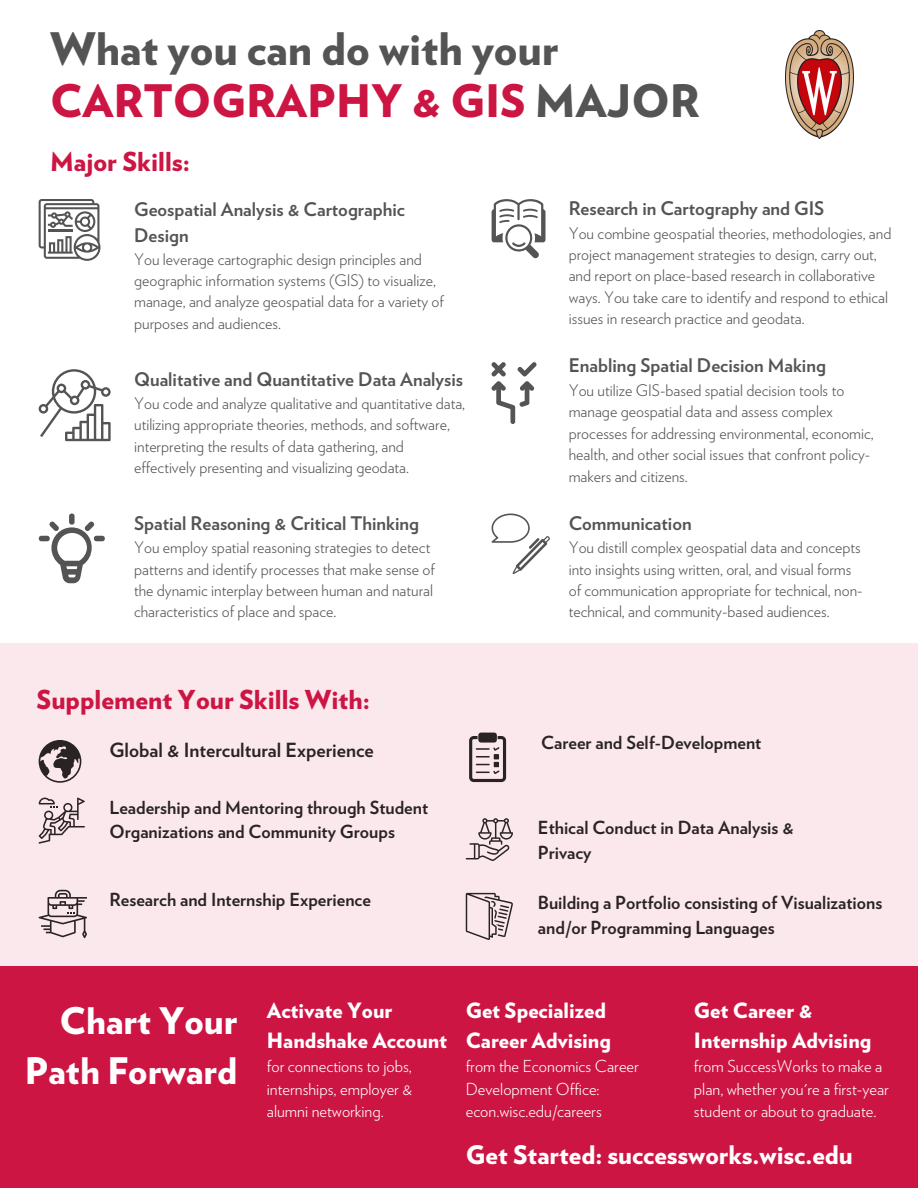
<style>
.page{position:relative;width:918px;height:1188px;background:#fff}
.page>*{position:absolute;margin:0;border:0;box-sizing:border-box;transform-origin:0 0}
.t1{font:900 44.7px "Verlag";color:#545454}
.t2{font:900 44.7px "Verlag";color:#cd1543}
.t3{font:900 36.6px/50.7px "Verlag";color:#fff;text-align:right}
.t4{font:900 26.1px "Verlag";color:#cd1543}
.t5{font:900 25.5px "Verlag";color:#fff}
.t6{font:900 21px/29.2px "Verlag";color:#fff}
.t7{font:700 19.5px "Verlag";color:#2a2323}
.t8{font:700 18.75px/25.8px "Verlag";color:#545454}
.t9{font:700 18px/24.8px "Verlag";color:#2a2323}
.t10{font:300 16.5px/22.5px "Verlag";color:#fff}
.t11{font:300 15.9px/21.3px "Verlag";color:#545454}
.s1{color:#545454}
</style>
<div class="page">
<img style="left:785px;top:31px;width:69px;height:108px">
<div style="left:0;top:966px;width:918px;height:222px;background:#cd1543"></div>
<div style="left:0;top:643px;width:918px;height:323px;background:#fae8ed"></div>
<svg style="left:492px;top:514px;width:58px;height:60px"></svg>
<div style="left:69px;top:514px;width:6px;height:11px;background:#545454;border-radius:3px"></div>
<svg style="left:49px;top:521px;width:45px;height:62px"></svg>
<div style="left:39px;top:536px;width:11px;height:5px;background:#545454;border-radius:3px"></div>
<div style="left:94px;top:536px;width:11px;height:5px;background:#545454;border-radius:3px"></div>
<svg style="left:39px;top:369px;width:72px;height:72px"></svg>
<svg style="left:492px;top:199px;width:53px;height:60px"></svg>
<svg style="left:39px;top:199px;width:62px;height:62px"></svg>
<svg style="left:492px;top:362px;width:45px;height:62px"></svg>
<svg style="left:39px;top:798px;width:46px;height:46px;background:#c7b7bb"></svg>
<svg style="left:39px;top:740px;width:42px;height:43px;background:#908486"></svg>
<svg style="left:39px;top:890px;width:48px;height:48px;background:#c4b5b9"></svg>
<svg style="left:469px;top:733px;width:37px;height:49px;background:#a5989b"></svg>
<svg style="left:466px;top:818px;width:47px;height:43px;background:#c9babd"></svg>
<svg style="left:466px;top:893px;width:47px;height:47px;background:#cbbcc0"></svg>
<p class="t1" style="left:50px;top:22px;width:510px">What you can do with your</p>
<p class="t2" style="left:50px;top:75px;width:651px">CARTOGRAPHY &amp; GIS <span class="s1">MAJOR</span></p>
<p class="t4" style="left:50px;top:146px;width:141px">Major Skills:</p>
<p class="t8" style="left:134px;top:197px;width:272px">Geospatial Analysis &amp; Cartographic<br>Design</p>
<p class="t11" style="left:134px;top:248px;width:311px">You leverage cartographic design principles and geographic information systems (GIS) to visualize, manage, and analyze geospatial data for a variety of purposes and audiences.</p>
<p class="t8" style="left:134px;top:367px;width:330px">Qualitative and Quantitative Data Analysis</p>
<p class="t11" style="left:134px;top:393px;width:333px">You code and analyze qualitative and quantitative data, utilizing appropriate theories, methods, and software, interpreting the results of data gathering, and effectively presenting and visualizing geodata.</p>
<p class="t8" style="left:134px;top:510px;width:286px">Spatial Reasoning &amp; Critical Thinking</p>
<p class="t11" style="left:134px;top:537px;width:302px">You employ spatial reasoning strategies to detect patterns and identify processes that make sense of the dynamic interplay between human and natural characteristics of place and space.</p>
<p class="t4" style="left:37px;top:683px;width:335px">Supplement Your Skills With:</p>
<p class="t7" style="left:110px;top:738px;width:266px">Global &amp; Intercultural Experience</p>
<p class="t9" style="left:110px;top:795px;width:320px">Leadership and Mentoring through Student<br>Organizations and Community Groups</p>
<p class="t9" style="left:110px;top:887px;width:263px">Research and Internship Experience</p>
<p class="t8" style="left:569px;top:195px;width:257px">Research in Cartography and GIS</p>
<p class="t11" style="left:569px;top:222px;width:324px">You combine geospatial theories, methodologies, and project management strategies to design, carry out, and report on place-based research in collaborative ways. You take care to identify and respond to ethical issues in research practice and geodata.</p>
<p class="t8" style="left:569px;top:353px;width:259px">Enabling Spatial Decision Making</p>
<p class="t11" style="left:569px;top:380px;width:307px">You utilize GIS-based spatial decision tools to manage geospatial data and assess complex processes for addressing environmental, economic, health, and other social issues that confront policy&shy;makers and citizens.</p>
<p class="t8" style="left:569px;top:510px;width:124px">Communication</p>
<p class="t11" style="left:569px;top:537px;width:295px">You distill complex geospatial data and concepts into insights using written, oral, and visual forms of communication appropriate for technical, non&shy;technical, and community-based audiences.</p>
<p class="t9" style="left:541px;top:730px;width:222px">Career and Self-Development</p>
<p class="t9" style="left:538px;top:816px;width:257px">Ethical Conduct in Data Analysis &amp;<br>Privacy</p>
<p class="t9" style="left:538px;top:890px;width:346px">Building a Portfolio consisting of Visualizations and/or Programming Languages</p>
<p class="t3" style="left:25px;top:995px;width:214px">Chart Your<br>Path Forward</p>
<p class="t6" style="left:267px;top:996px;width:182px">Activate Your<br>Handshake Account</p>
<p class="t10" style="left:267px;top:1055px;width:147px;text-align:justify">for connections to jobs, internships, employer &amp; alumni networking.</p>
<p class="t6" style="left:466px;top:996px;width:147px">Get Specialized<br>Career Advising</p>
<p class="t10" style="left:466px;top:1055px;width:175px">from the Economics Career<br>Development Office:</p>
<p class="t10" style="left:466px;top:1100px;width:138px">econ.wisc.edu/careers</p>
<p class="t6" style="left:694px;top:996px;width:120px">Get Career &amp;</p>
<p class="t6" style="left:694px;top:1025px;width:179px">Internship Advising</p>
<p class="t10" style="left:694px;top:1055px;width:196px">from SuccessWorks to make a plan, whether you're a first-year student or about to graduate.</p>
<p class="t5" style="left:466px;top:1140px;width:389px">Get Started: successworks.wisc.edu</p>
</div>
